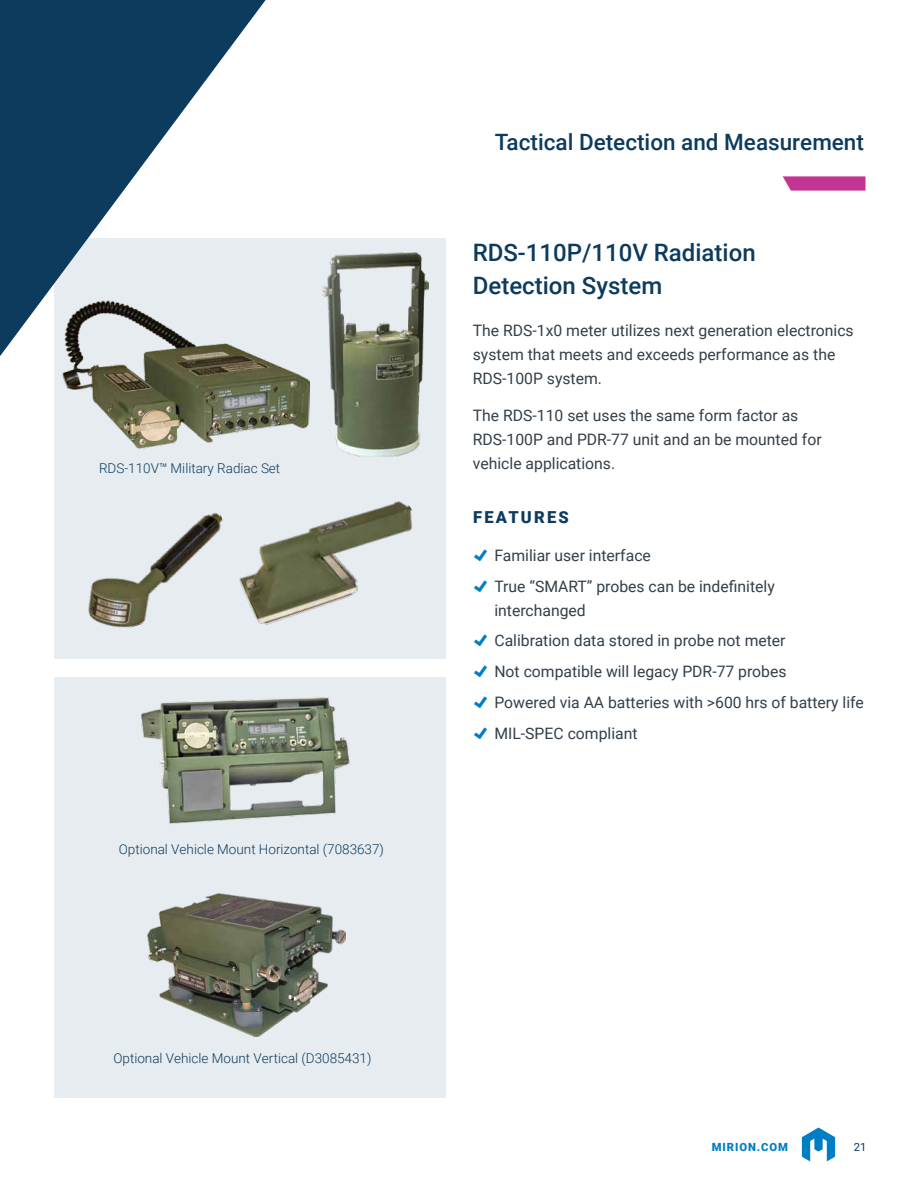
<style>
.page{position:relative;width:918px;height:1188px;background:#fff}
.page>*{position:absolute;margin:0;border:0;box-sizing:border-box;transform-origin:0 0}
.t1{font:500 24px/33px "Roboto";color:#0c3b5d}
.t2{font:500 22.5px "Roboto";color:#0c3b5d}
.t3{font:900 16.5px "Roboto";letter-spacing:.135em;color:#0c3b5d}
.t4{font:15.75px/30.8px "Roboto";color:#333f49}
.t5{font:300 13.5px "Roboto";color:#0c3b5d}
.t6{font:900 11.25px "Roboto";letter-spacing:.085em;color:#007dc5}
.t7{font:11.25px "Roboto";color:#0c3b5d}
</style>
<div class="page">
<svg style="left:802px;top:1128px;width:33px;height:33px"></svg>
<svg style="left:783px;top:176px;width:83px;height:15px"></svg>
<div style="left:54px;top:238px;width:392px;height:421px;background:#e7ecf0"></div>
<div style="left:54px;top:677px;width:392px;height:420px;background:#e7ecf0"></div>
<svg style="left:0;top:0;width:266px;height:356px;fill:#0c3b5d"></svg>
<img style="left:63px;top:300px;width:247px;height:149px">
<img style="left:88px;top:512px;width:135px;height:116px">
<img style="left:323px;top:252px;width:106px;height:205px">
<img style="left:148px;top:893px;width:198px;height:144px">
<img style="left:141px;top:697px;width:209px;height:127px">
<img style="left:239px;top:501px;width:174px;height:124px">
<p class="t5" style="left:99px;top:458px;width:183px">RDS-110V™ Military Radiac Set</p>
<p class="t5" style="left:119px;top:840px;width:267px">Optional Vehicle Mount Horizontal (7083637)</p>
<p class="t5" style="left:113px;top:1048px;width:260px">Optional Vehicle Mount Vertical (D3085431)</p>
<h2 class="t2" style="left:495px;top:126px;width:371px">Tactical Detection and Measurement</h2>
<h1 class="t1" style="left:473px;top:235px;width:284px">RDS-110P/110V Radiation<br>Detection System</h1>
<p class="t4" style="left:473px;top:318px;width:382px;line-height:24px">The RDS-1x0 meter utilizes next generation electronics system that meets and exceeds performance as the<br>RDS-100P system.</p>
<p class="t4" style="left:473px;top:403px;width:350px;line-height:24px">The RDS-110 set uses the same form factor as<br>RDS-100P and PDR-77 unit and an be mounted for vehicle applications.</p>
<p class="t3" style="left:473px;top:506px;width:97px">FEATURES</p>
<p class="t4" style="left:494px;top:539px;width:282px">Familiar user interface<br>True “SMART” probes can be indefinitely</p>
<p class="t4" style="left:494px;top:594px;width:371px">interchanged<br>Calibration data stored in probe not meter<br>Not compatible will legacy PDR-77 probes<br>Powered via AA batteries with &gt;600 hrs of battery life MIL-SPEC compliant</p>
<p class="t6" style="left:712px;top:1139px;width:78px">MIRION.COM</p>
<p class="t7" style="left:854px;top:1139px;width:14px">21</p>
</div>
